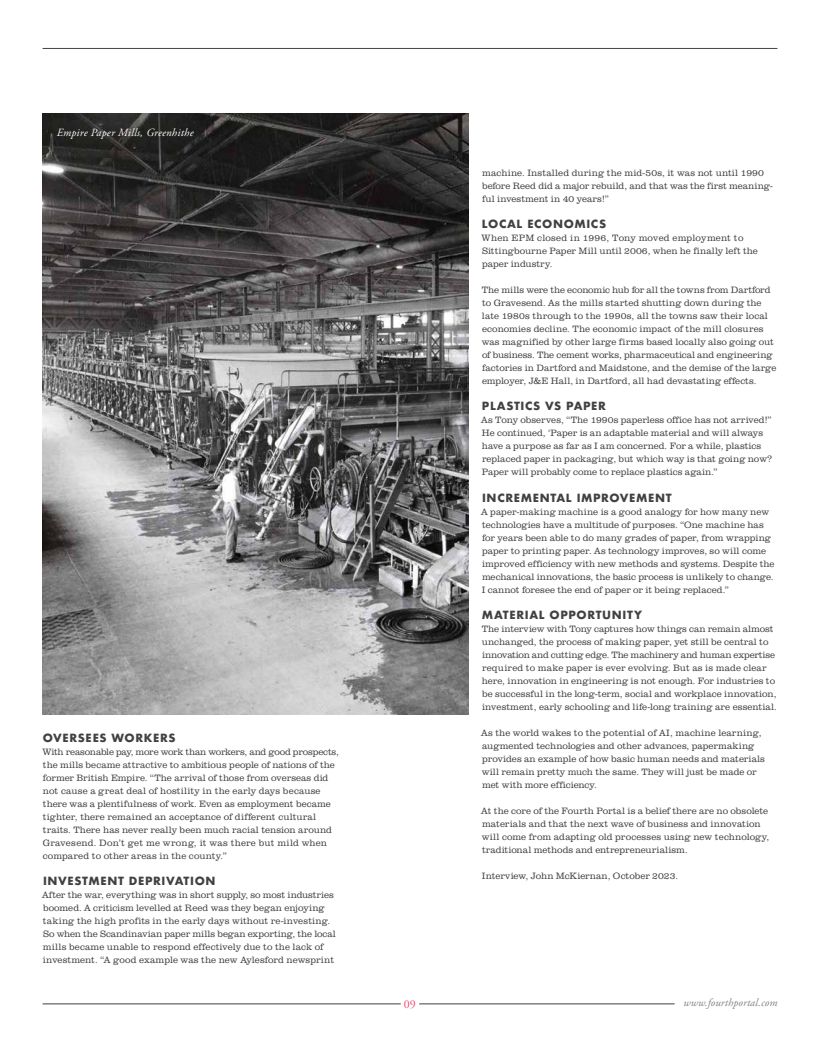
<style>
.page{position:relative;width:820px;height:1049px;background:#fff}
.page>*{position:absolute;margin:0;border:0;box-sizing:border-box;transform-origin:0 0}
.t1{font:12px "Adobe Garamond Pro";color:#ef4e74}
.t2{font:700 11px "Futura";letter-spacing:.055em;color:#414042}
.t3{font:italic 11px "Adobe Garamond Pro";letter-spacing:.025em;color:#fff}
.t4{font:italic 11px "Adobe Garamond Pro";letter-spacing:.01em;color:#818386}
.t5{font:300 9.5px/13px "Clarendon URW";color:#414042}
</style>
<div class="page">
<hr style="left:43px;top:1003px;width:357px;height:1px;background:#414042">
<hr style="left:43px;top:48px;width:734px;height:1px;background:#414042">
<img style="left:43px;top:113px;width:425px;height:601px">
<hr style="left:419px;top:1003px;width:255px;height:1px;background:#414042">
<p class="t3" style="left:57px;top:125px;width:138px">Empire Paper Mills, Greenhithe</p>
<p class="t2" style="left:43px;top:730px;width:134px">OVERSEES WORKERS</p>
<p class="t5" style="left:42px;top:745px;width:298px">With reasonable pay, more work than workers, and good prospects, the mills became attractive to ambitious people of nations of the former British Empire. “The arrival of those from overseas did not cause a great deal of hostility in the early days because there was a plentifulness of work. Even as employment became tighter, there remained an acceptance of different cultural traits. There has never really been much racial tension around Gravesend. Don’t get me wrong, it was there but mild when compared to other areas in the county.”</p>
<p class="t2" style="left:43px;top:873px;width:174px">INVESTMENT DEPRIVATION</p>
<p class="t5" style="left:42px;top:888px;width:295px">After the war, everything was in short supply, so most industries boomed. A criticism levelled at Reed was they began enjoying taking the high profits in the early days without re-investing.<br>So when the Scandinavian paper mills began exporting, the local mills became unable to respond effectively due to the lack of investment. “A good example was the new Aylesford newsprint</p>
<p class="t5" style="left:482px;top:166px;width:292px">machine. Installed during the mid-50s, it was not until 1990 before Reed did a major rebuild, and that was the first meaning&shy;ful investment in 40 years!”</p>
<p class="t2" style="left:482px;top:217px;width:126px">LOCAL ECONOMICS</p>
<p class="t5" style="left:481px;top:231px;width:278px">When EPM closed in 1996, Tony moved employment to<br>Sittingbourne Paper Mill until 2006, when he finally left the paper industry.</p>
<p class="t5" style="left:481px;top:283px;width:296px">The mills were the economic hub for all the towns from Dartford to Gravesend. As the mills started shutting down during the late 1980s through to the 1990s, all the towns saw their local economies decline. The economic impact of the mill closures was magnified by other large firms based locally also going out of business. The cement works, pharmaceutical and engineering factories in Dartford and Maidstone, and the demise of the large employer, J&amp;E Hall, in Dartford, all had devastating effects.</p>
<p class="t2" style="left:482px;top:399px;width:125px">PLASTICS VS PAPER</p>
<p class="t5" style="left:481px;top:413px;width:292px">As Tony observes, “The 1990s paperless office has not arrived!” He continued, ‘Paper is an adaptable material and will always have a purpose as far as I am concerned. For a while, plastics replaced paper in packaging, but which way is that going now?<br>Paper will probably come to replace plastics again.”</p>
<p class="t2" style="left:482px;top:490px;width:191px">INCREMENTAL IMPROVEMENT</p>
<p class="t5" style="left:481px;top:504px;width:295px">A paper-making machine is a good analogy for how many new technologies have a multitude of purposes. “One machine has for years been able to do many grades of paper, from wrapping paper to printing paper. As technology improves, so will come improved efficiency with new methods and systems. Despite the mechanical innovations, the basic process is unlikely to change.<br>I cannot foresee the end of paper or it being replaced.”</p>
<p class="t2" style="left:481px;top:607px;width:162px">MATERIAL OPPORTUNITY</p>
<p class="t5" style="left:481px;top:621px;width:296px">The interview with Tony captures how things can remain almost unchanged, the process of making paper, yet still be central to innovation and cutting edge. The machinery and human expertise required to make paper is ever evolving. But as is made clear here, innovation in engineering is not enough. For industries to be successful in the long-term, social and workplace innovation, investment, early schooling and life-long training are essential.</p>
<p class="t5" style="left:481px;top:725px;width:285px">As the world wakes to the potential of AI, machine learning, augmented technologies and other advances, papermaking provides an example of how basic human needs and materials will remain pretty much the same. They will just be made or met with more efficiency.</p>
<p class="t5" style="left:481px;top:803px;width:289px">At the core of the Fourth Portal is a belief there are no obsolete materials and that the next wave of business and innovation will come from adapting old processes using new technology, traditional methods and entrepreneurialism.</p>
<p class="t5" style="left:481px;top:868px;width:198px">Interview, John McKiernan, October 2023.</p>
<p class="t1" style="left:404px;top:997px;width:13px">09</p>
<p class="t4" style="left:683px;top:996px;width:95px">www.fourthportal.com</p>
</div>
